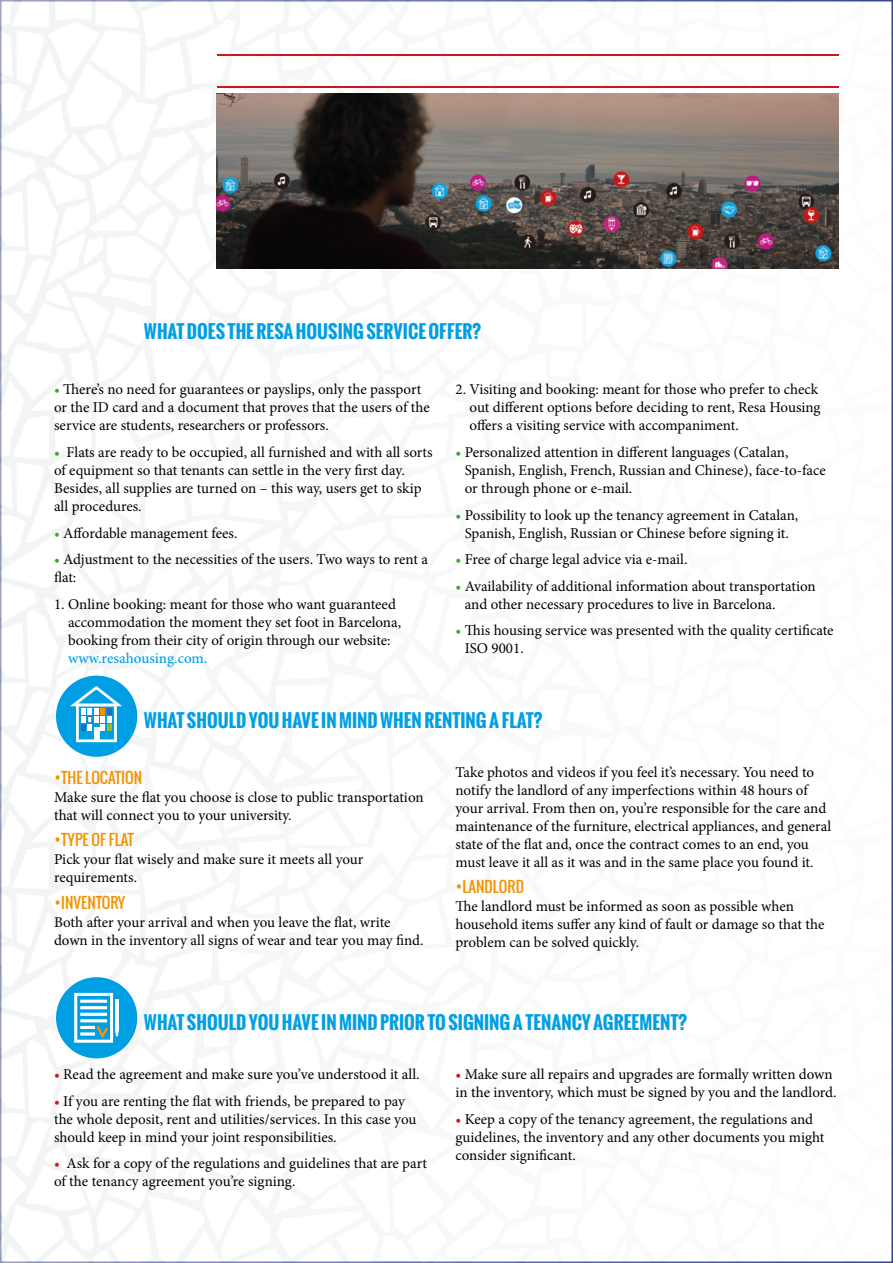
<style>
.page{position:relative;width:893px;height:1263px;background:#fff}
.page>*{position:absolute;margin:0;border:0;box-sizing:border-box;transform-origin:0 0}
.t1{font:700 18px "Oswald";color:#009fe3}
.t2{font:15px/18px "Minion Pro";letter-spacing:-.005em;color:#000}
.t3{font:15px "Oswald";color:#f39200}
.t4{font:500 15px "Minion Pro";color:#009fe3}
.s1{color:#3fa535}
.s2{color:#cd171a}
</style>
<div class="page">
<hr style="left:217px;top:54px;width:621px;height:1px;background:#cd171a">
<hr style="left:217px;top:86px;width:621px;height:2px;background:#cd171a">
<img style="left:217px;top:94px;width:622px;height:174px">
<div style="left:55px;top:675px;width:83px;height:82px;background:#009fe3;border-radius:50%"></div>
<div style="left:76px;top:704px;width:41px;height:38px;background:#009fe3;border:3px solid #fff"></div>
<div style="left:94px;top:727px;width:5px;height:12px;background:#fff"></div>
<svg style="left:66px;top:684px;width:60px;height:46px"></svg>
<div style="left:55px;top:976px;width:83px;height:83px;background:#009fe3;border-radius:50%"></div>
<svg style="left:74px;top:993px;width:39px;height:50px"></svg>
<svg style="left:80px;top:999px;width:27px;height:4px"></svg>
<hr style="left:80px;top:1006px;width:27px;height:3px;background:#fff">
<hr style="left:80px;top:1013px;width:27px;height:3px;background:#fff">
<hr style="left:80px;top:1019px;width:27px;height:3px;background:#fff">
<hr style="left:80px;top:1026px;width:15px;height:3px;background:#fff">
<hr style="left:80px;top:1032px;width:15px;height:3px;background:#fff">
<svg style="left:94px;top:1023px;width:25px;height:18px"></svg>
<hr style="left:115px;top:999px;width:4px;height:29px;background:#fff">
<p class="t1" style="left:144px;top:318px;width:339px">WHAT DOES THE RESA HOUSING SERVICE OFFER?</p>
<p class="t2" style="left:54px;top:381px;width:377px"><span class="s1">•</span> There’s no need for guarantees or payslips, only the passport or the ID card and a document that proves that the users of the service are students, researchers or professors.</p>
<p class="t2" style="left:54px;top:443px;width:380px"><span class="s1">•</span> Flats are ready to be occupied, all furnished and with all sorts of equipment so that tenants can settle in the very first day.<br>Besides, all supplies are turned on – this way, users get to skip all procedures.</p>
<p class="t2" style="left:54px;top:524px;width:185px"><span class="s1">•</span> Affordable management fees.</p>
<p class="t2" style="left:54px;top:550px;width:376px"><span class="s1">•</span> Adjustment to the necessities of the users. Two ways to rent a flat:</p>
<p class="t2" style="left:68px;top:595px;width:335px;text-indent:-14px">1. Online booking: meant for those who want guaranteed accommodation the moment they set foot in Barcelona, booking from their city of origin through our website:</p>
<p class="t4" style="left:68px;top:648px;width:141px">www.resahousing.com.</p>
<p class="t2" style="left:469px;top:381px;width:353px;text-indent:-14px">2. Visiting and booking: meant for those who prefer to check out different options before deciding to rent, Resa Housing offers a visiting service with accompaniment.</p>
<p class="t2" style="left:465px;top:443px;width:363px;text-indent:-9px"><span class="s1">•</span> Personalized attention in different languages (Catalan,<br>Spanish, English, French, Russian and Chinese), face-to-face or through phone or e-mail.</p>
<p class="t2" style="left:455px;top:506px;width:344px;text-align:center"><span class="s1">•</span> Possibility to look up the tenancy agreement in Catalan,<br>Spanish, English, Russian or Chinese before signing it.</p>
<p class="t2" style="left:455px;top:550px;width:233px"><span class="s1">•</span> Free of charge legal advice via e-mail.</p>
<p class="t2" style="left:465px;top:577px;width:353px;text-indent:-9px"><span class="s1">•</span> Availability of additional information about transportation and other necessary procedures to live in Barcelona.</p>
<p class="t2" style="left:465px;top:621px;width:370px;text-indent:-9px"><span class="s1">•</span> This housing service was presented with the quality certificate<br>ISO 9001.</p>
<p class="t1" style="left:144px;top:706px;width:400px">WHAT SHOULD YOU HAVE IN MIND WHEN RENTING A FLAT?</p>
<p class="t3" style="left:54px;top:766px;width:90px">•THE LOCATION</p>
<p class="t2" style="left:54px;top:788px;width:371px">Make sure the flat you choose is close to public transportation that will connect you to your university.</p>
<p class="t3" style="left:54px;top:828px;width:81px">•TYPE OF FLAT</p>
<p class="t2" style="left:54px;top:850px;width:311px">Pick your flat wisely and make sure it meets all your requirements.</p>
<p class="t3" style="left:54px;top:891px;width:73px">•INVENTORY</p>
<p class="t2" style="left:54px;top:913px;width:371px">Both after your arrival and when you leave the flat, write down in the inventory all signs of wear and tear you may find.</p>
<p class="t2" style="left:455px;top:763px;width:377px">Take photos and videos if you feel it’s necessary. You need to notify the landlord of any imperfections within 48 hours of your arrival. From then on, you’re responsible for the care and maintenance of the furniture, electrical appliances, and general state of the flat and, once the contract comes to an end, you must leave it all as it was and in the same place you found it.</p>
<p class="t3" style="left:455px;top:875px;width:70px">•LANDLORD</p>
<p class="t2" style="left:455px;top:897px;width:370px">The landlord must be informed as soon as possible when household items suffer any kind of fault or damage so that the problem can be solved quickly.</p>
<p class="t1" style="left:144px;top:1009px;width:545px">WHAT SHOULD YOU HAVE IN MIND PRIOR TO SIGNING A TENANCY AGREEMENT?</p>
<p class="t2" style="left:54px;top:1066px;width:367px"><span class="s2">•</span> Read the agreement and make sure you’ve understood it all.</p>
<p class="t2" style="left:54px;top:1092px;width:364px"><span class="s2">•</span> If you are renting the flat with friends, be prepared to pay the whole deposit, rent and utilities/services. In this case you should keep in mind your joint responsibilities.</p>
<p class="t2" style="left:54px;top:1155px;width:374px"><span class="s2">•</span> Ask for a copy of the regulations and guidelines that are part of the tenancy agreement you’re signing.</p>
<p class="t2" style="left:455px;top:1066px;width:382px"><span class="s2">•</span> Make sure all repairs and upgrades are formally written down in the inventory, which must be signed by you and the landlord.</p>
<p class="t2" style="left:455px;top:1110px;width:370px"><span class="s2">•</span> Keep a copy of the tenancy agreement, the regulations and guidelines, the inventory and any other documents you might consider significant.</p>
</div>
